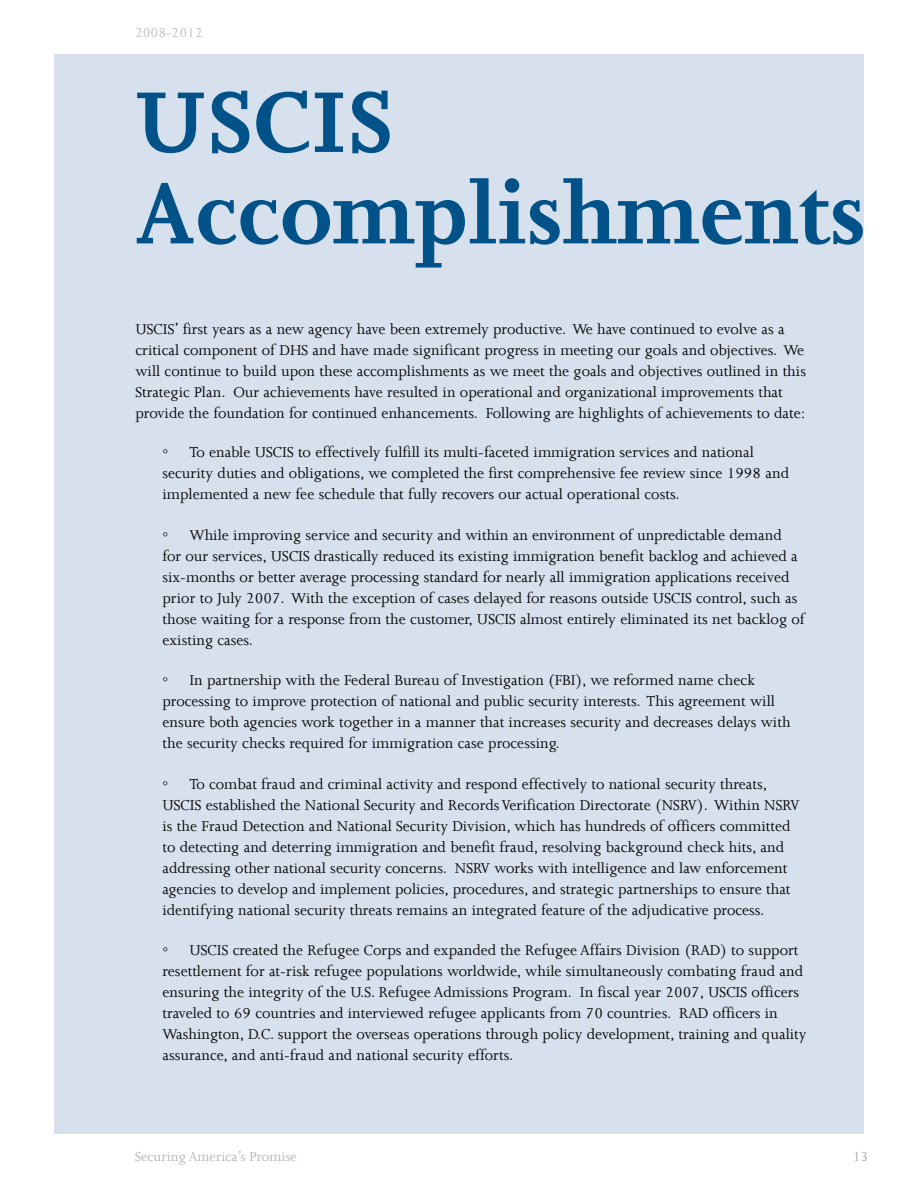
<style>
.page{position:relative;width:918px;height:1188px;background:#fff}
.page>*{position:absolute;margin:0;border:0;box-sizing:border-box;transform-origin:0 0}
.t1{font:700 99px/91.5px "Joanna";color:#005288}
.t2{font:16.5px/21px "Joanna";color:#000}
.t3{font:16.5px "Franklin Gothic";color:#000}
.t4{font:15px "Joanna";color:#b3b3b3}
.t5{font:15px "Joanna";color:#bcbdc0}
.t6{font:15px "Joanna";color:#a7a9ac}
</style>
<div class="page">
<div style="left:54px;top:54px;width:810px;height:1080px;background:#d7e0ed"></div>
<p class="t5" style="left:135px;top:24px;width:69px">2008-2012</p>
<h1 class="t1" style="left:135px;top:73px;width:733px">USCIS<br>Accomplishments</h1>
<p class="t2" style="left:135px;top:318px;width:672px">USCIS’ first years as a new agency have been extremely productive. We have continued to evolve as a critical component of DHS and have made significant progress in meeting our goals and objectives. We will continue to build upon these accomplishments as we meet the goals and objectives outlined in this Strategic Plan. Our achievements have resulted in operational and organizational improvements that provide the foundation for continued enhancements. Following are highlights of achievements to date:</p>
<p class="t3" style="left:162px;top:442px;width:7px">◦</p>
<p class="t2" style="left:162px;top:441px;width:628px;text-indent:27px">To enable USCIS to effectively fulfill its multi-faceted immigration services and national security duties and obligations, we completed the first comprehensive fee review since 1998 and implemented a new fee schedule that fully recovers our actual operational costs.</p>
<p class="t3" style="left:162px;top:524px;width:7px">◦</p>
<p class="t2" style="left:162px;top:524px;width:644px;text-indent:27px">While improving service and security and within an environment of unpredictable demand<br>for our services, USCIS drastically reduced its existing immigration benefit backlog and achieved a six-months or better average processing standard for nearly all immigration applications received prior to July 2007. With the exception of cases delayed for reasons outside USCIS control, such as those waiting for a response from the customer, USCIS almost entirely eliminated its net backlog of existing cases.</p>
<p class="t3" style="left:162px;top:670px;width:7px">◦</p>
<p class="t2" style="left:162px;top:669px;width:630px;text-indent:27px">In partnership with the Federal Bureau of Investigation (FBI), we reformed name check processing to improve protection of national and public security interests. This agreement will ensure both agencies work together in a manner that increases security and decreases delays with the security checks required for immigration case processing.</p>
<p class="t3" style="left:162px;top:773px;width:7px">◦</p>
<p class="t2" style="left:162px;top:773px;width:639px;text-indent:27px">To combat fraud and criminal activity and respond effectively to national security threats, USCIS established the National Security and Records Verification Directorate (NSRV). Within NSRV is the Fraud Detection and National Security Division, which has hundreds of officers committed to detecting and deterring immigration and benefit fraud, resolving background check hits, and addressing other national security concerns. NSRV works with intelligence and law enforcement agencies to develop and implement policies, procedures, and strategic partnerships to ensure that identifying national security threats remains an integrated feature of the adjudicative process.</p>
<p class="t3" style="left:162px;top:940px;width:7px">◦</p>
<p class="t2" style="left:162px;top:939px;width:646px;text-indent:27px">USCIS created the Refugee Corps and expanded the Refugee Affairs Division (RAD) to support resettlement for at-risk refugee populations worldwide, while simultaneously combating fraud and ensuring the integrity of the U.S. Refugee Admissions Program. In fiscal year 2007, USCIS officers traveled to 69 countries and interviewed refugee applicants from 70 countries. RAD officers in Washington, D.C. support the overseas operations through policy development, training and quality assurance, and anti-fraud and national security efforts.</p>
<p class="t4" style="left:135px;top:1148px;width:164px">Securing America’s Promise</p>
<p class="t6" style="left:853px;top:1148px;width:17px">13</p>
</div>
